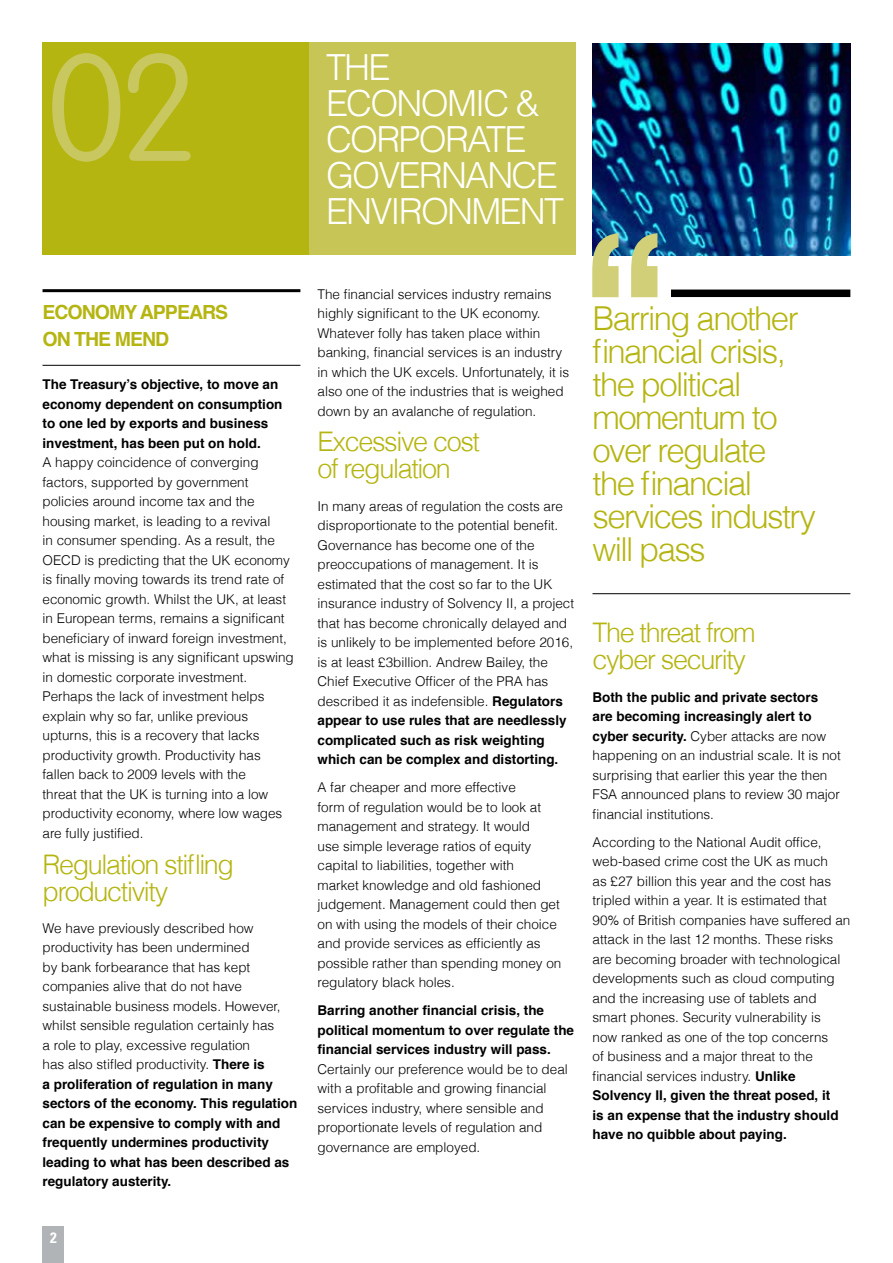
<style>
.page{position:relative;width:893px;height:1263px;background:#fff}
.page>*{position:absolute;margin:0;border:0;box-sizing:border-box;transform-origin:0 0}
.t1{font:700 condensed 199.5px "Helvetica Neue";color:#d1d078}
.t2{font:100 150px "VAG Rounded";color:#c9c860}
.t3{font:300 36px/36px "Helvetica";letter-spacing:-.05em;color:#fff}
.t4{font:300 33px/33px "Helvetica";letter-spacing:-.05em;color:#b5b512}
.t5{font:300 27px/27px "Helvetica";letter-spacing:-.05em;color:#b5b512}
.t6{font:700 19.5px/27px "Helvetica";letter-spacing:-.05em;color:#b5b512}
.t7{font:700 condensed 15px "Univers";color:#fff}
.t8{font:300 13.5px/19.5px "Helvetica";color:#000}
.t9{font:700 13.5px/19.5px "Helvetica";color:#000}
.s1{font-weight:700}
</style>
<div class="page">
<img style="left:592px;top:43px;width:258px;height:212px">
<div style="left:309px;top:43px;width:266px;height:212px;background:#c6c555"></div>
<div style="left:43px;top:43px;width:266px;height:212px;background:#b5b512"></div>
<div style="left:43px;top:1227px;width:21px;height:36px;background:#b1b4b6"></div>
<div style="left:592px;top:290px;width:258px;height:7px;background:#000"></div>
<hr style="left:592px;top:593px;width:258px;height:1px;background:#000">
<div style="left:584px;top:276px;width:86px;height:26px;background:#fff"></div>
<hr style="left:43px;top:289px;width:257px;height:3px;background:#000">
<hr style="left:43px;top:365px;width:257px;height:1px;background:#000">
<h2 class="t2" style="left:46px;top:23px;width:155px">02</h2>
<h3 class="t6" style="left:43px;top:299px;width:187px">Economy appears on the mend</h3>
<p class="t9" style="left:43px;top:375px;width:242px">The Treasury’s objective, to move an economy dependent on consumption to one led by exports and business investment, has been put on hold.</p>
<p class="t8" style="left:43px;top:452px;width:253px">A happy coincidence of converging factors, supported by government policies around income tax and the housing market, is leading to a revival<br>in consumer spending. As a result, the OECD is predicting that the U K economy is finally moving towards its trend rate of economic growth. Whilst the U K, at least in European terms, remains a significant beneficiary of inward foreign investment, what is missing is any significant upswing in domestic corporate investment.<br>Perhaps the lack of investment helps explain why so far, unlike previous upturns, this is a recovery that lacks productivity growth. Productivity has fallen back to 2009 levels with the<br>threat that the U K is turning into a low productivity economy, where low wages are fully justified.</p>
<h3 class="t5" style="left:43px;top:849px;width:193px">Regulation stifling productivity</h3>
<p class="t8" style="left:43px;top:917px;width:256px">We have previously described how productivity has been undermined<br>by bank forbearance that has kept companies alive that do not have sustainable business models. However, whilst sensible regulation certainly has<br>a role to play, excessive regulation<br>has also stifled productivity. <span class="s1">There is<br>a proliferation of regulation in many sectors of the economy. This regulation can be expensive to comply with and frequently undermines productivity leading to what has been described as regulatory austerity.</span></p>
<p class="t7" style="left:50px;top:1228px;width:8px">2</p>
<h3 class="t3" style="left:326px;top:47px;width:44px">The<br>Economic</h3>
<h3 class="t3" style="left:516px;top:83px;width:26px">&amp;</h3>
<h3 class="t3" style="left:326px;top:119px;width:96px">Corporate<br>Governance<br>Environment</h3>
<p class="t8" style="left:317px;top:284px;width:253px">The financial services industry remains highly significant to the UK economy.<br>Whatever folly has taken place within banking, financial services is an industry in which the U K excels. U nfortunately, it is also one of the industries that is weighed down by an avalanche of regulation.</p>
<h3 class="t5" style="left:317px;top:427px;width:164px">Excessive cost of regulation</h3>
<p class="t8" style="left:317px;top:495px;width:258px">In many areas of regulation the costs are disproportionate to the potential benefit.<br>Governance has become one of the preoccupations of management. It is estimated that the cost so far to the U K insurance industry of Solvency II, a project that has become chronically delayed and is unlikely to be implemented before 2016, is at least £3billion. Andrew Bailey, the Chief Executive Officer of the PRA has described it as indefensible. <span class="s1">Regulators appear to use rules that are needlessly complicated such as risk weighting which can be complex and distorting.</span></p>
<p class="t8" style="left:317px;top:777px;width:245px">A far cheaper and more effective<br>form of regulation would be to look at management and strategy. It would<br>use simple leverage ratios of equity capital to liabilities, together with<br>market knowledge and old fashioned judgement. Management could then get on with using the models of their choice and provide services as efficiently as possible rather than spending money on regulatory black holes.</p>
<p class="t9" style="left:317px;top:1001px;width:258px">Barring another financial crisis, the political momentum to over regulate the financial services industry will pass.</p>
<p class="t8" style="left:317px;top:1058px;width:252px">Certainly our preference would be to deal with a profitable and growing financial services industry, where sensible and proportionate levels of regulation and governance are employed.</p>
<h1 class="t1" style="left:579px;top:139px;width:94px">“</h1>
<h3 class="t4" style="left:592px;top:300px;width:225px">Barring another financial crisis, the political momentum to over regulate the financial services industry will pass</h3>
<h3 class="t5" style="left:592px;top:618px;width:165px">The threat from cyber security</h3>
<p class="t8" style="left:592px;top:686px;width:250px"><span class="s1">Both the public and private sectors are becoming increasingly alert to cyber security.</span> Cyber attacks are now happening on an industrial scale. It is not surprising that earlier this year the then FSA announced plans to review 30 major financial institutions.</p>
<p class="t8" style="left:592px;top:831px;width:259px">According to the National Audit office, web-based crime cost the U K as much<br>as £27 billion this year and the cost has tripled within a year. It is estimated that 90% of British companies have suffered an attack in the last 12 months. These risks are becoming broader with technological developments such as cloud computing and the increasing use of tablets and smart phones. Security vulnerability is<br>now ranked as one of the top concerns<br>of business and a major threat to the financial services industry. <span class="s1">Unlike Solvency II , given the threat posed, it<br>is an expense that the industry should have no quibble about paying.</span></p>
</div>
